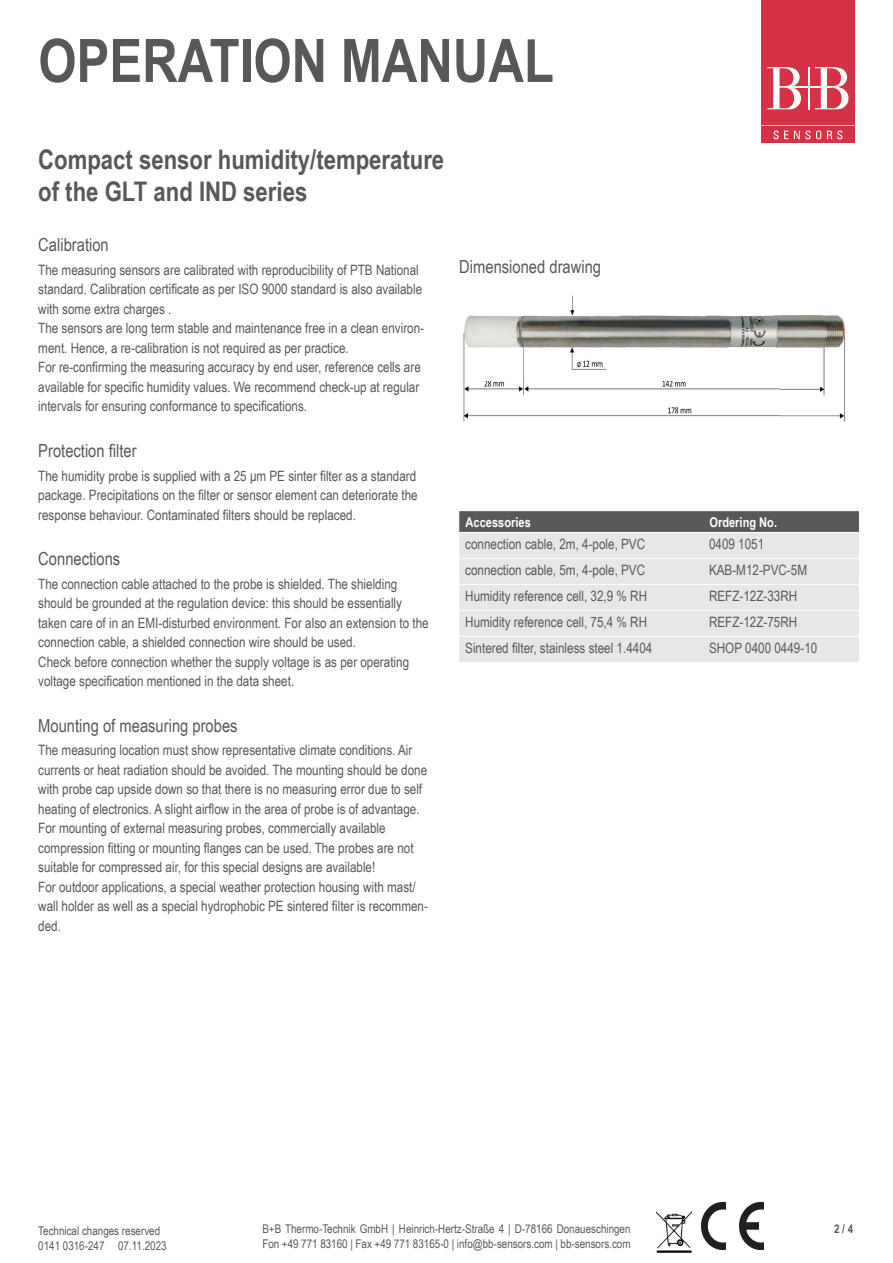
<style>
.page{position:relative;width:893px;height:1263px;background:#fff}
.page>*{position:absolute;margin:0;border:0;box-sizing:border-box;transform-origin:0 0}
.t1{font:700 60px "Arial Narrow";color:#57585a}
.t2{font:700 27px/32.4px "Arial Narrow";color:#57585a}
.t3{font:18px "Arial Narrow";color:#57585a}
.t4{font:14.25px/19.5px "Arial Narrow";color:#57585a}
.t5{font:700 13.5px "Arial Narrow";color:#fff}
.t6{font:12px/15px "Arial Narrow";color:#57585a}
.t7{font:700 12px "Arial Narrow";color:#57585a}
</style>
<div class="page">
<svg style="left:459px;top:511px;width:400px;height:21px;background:#595a5c"></svg>
<div style="left:459px;top:533px;width:400px;height:129px;background:#e6e7e9"></div>
<hr style="left:459px;top:558px;width:244px;height:1px;background:#fff">
<hr style="left:459px;top:584px;width:244px;height:1px;background:#fff">
<hr style="left:459px;top:610px;width:244px;height:1px;background:#fff">
<hr style="left:459px;top:636px;width:244px;height:1px;background:#fff">
<hr style="left:703px;top:558px;width:156px;height:1px;background:#fff">
<hr style="left:703px;top:584px;width:156px;height:1px;background:#fff">
<hr style="left:703px;top:610px;width:156px;height:1px;background:#fff">
<hr style="left:703px;top:636px;width:156px;height:1px;background:#fff">
<img style="left:463px;top:295px;width:382px;height:127px">
<div style="left:761px;top:126px;width:94px;height:17px;background:#d63247"></div>
<svg style="left:761px;top:0;width:94px;height:139px"></svg>
<img style="left:701px;top:1202px;width:62px;height:47px">
<img style="left:656px;top:1212px;width:35px;height:41px">
<h1 class="t1" style="left:38px;top:15px;width:517px">OPERATION MANUAL</h1>
<h2 class="t2" style="left:38px;top:142px;width:407px">Compact sensor humidity/temperature of the GLT and IND series</h2>
<p class="t3" style="left:38px;top:232px;width:72px">Calibration</p>
<p class="t4" style="left:38px;top:260px;width:387px">The measuring sensors are calibrated with reproducibility of PTB National standard. Calibration certificate as per ISO 9000 standard is also available with some extra charges .<br>The sensors are long term stable and maintenance free in a clean environ&shy;ment. Hence, a re-calibration is not required as per practice.<br>For re-confirming the measuring accuracy by end user, reference cells are available for specific humidity values. We recommend check-up at regular intervals for ensuring conformance to specifications.</p>
<p class="t3" style="left:38px;top:437px;width:100px">Protection filter</p>
<p class="t4" style="left:38px;top:465px;width:381px;text-align:justify">The humidity probe is supplied with a 25 μm PE sinter filter as a standard package. Precipitations on the filter or sensor element can deteriorate the response behaviour. Contaminated filters should be replaced.</p>
<p class="t3" style="left:38px;top:545px;width:84px">Connections</p>
<p class="t4" style="left:38px;top:573px;width:392px">The connection cable attached to the probe is shielded. The shielding should be grounded at the regulation device: this should be essentially taken care of in an EMI-disturbed environment. For also an extension to the connection cable, a shielded connection wire should be used.<br>Check before connection whether the supply voltage is as per operating voltage specification mentioned in the data sheet.</p>
<p class="t3" style="left:38px;top:712px;width:201px">Mounting of measuring probes</p>
<p class="t4" style="left:38px;top:740px;width:391px">The measuring location must show representative climate conditions. Air currents or heat radiation should be avoided. The mounting should be done with probe cap upside down so that there is no measuring error due to self heating of electronics. A slight airflow in the area of probe is of advantage.<br>For mounting of external measuring probes, commercially available compression fitting or mounting flanges can be used. The probes are not suitable for compressed air, for this special designs are available!<br>For outdoor applications, a special weather protection housing with mast/ wall holder as well as a special hydrophobic PE sintered filter is recommen&shy;ded.</p>
<p class="t3" style="left:459px;top:253px;width:143px">Dimensioned drawing</p>
<p class="t5" style="left:466px;top:512px;width:67px">Accessories</p>
<p class="t5" style="left:709px;top:512px;width:69px">Ordering No.</p>
<p class="t4" style="left:465px;top:533px;width:181px">connection cable, 2m, 4-pole, PVC</p>
<p class="t4" style="left:709px;top:533px;width:57px">0409 1051</p>
<p class="t4" style="left:465px;top:559px;width:181px">connection cable, 5m, 4-pole, PVC</p>
<p class="t4" style="left:709px;top:559px;width:100px">KAB-M12-PVC-5M</p>
<p class="t4" style="left:465px;top:585px;width:183px">Humidity reference cell, 32,9 % RH</p>
<p class="t4" style="left:709px;top:585px;width:90px">REFZ-12Z-33RH</p>
<p class="t4" style="left:465px;top:611px;width:183px">Humidity reference cell, 75,4 % RH</p>
<p class="t4" style="left:709px;top:611px;width:90px">REFZ-12Z-75RH</p>
<p class="t4" style="left:465px;top:637px;width:189px">Sintered filter, stainless steel 1.4404</p>
<p class="t4" style="left:709px;top:637px;width:110px">SHOP 0400 0449-10</p>
<p class="t6" style="left:38px;top:1222px;width:130px">Technical changes reserved<br>0141 0316-247 07.11.2023</p>
<p class="t6" style="left:262px;top:1221px;width:370px">B+B Thermo-Technik GmbH | Heinrich-Hertz-Straße 4 | D-78166 Donaueschingen<br>Fon +49 771 83160 | Fax +49 771 83165-0 | info@bb-sensors.com | bb-sensors.com</p>
<p class="t7" style="left:834px;top:1220px;width:21px">2 / 4</p>
</div>
